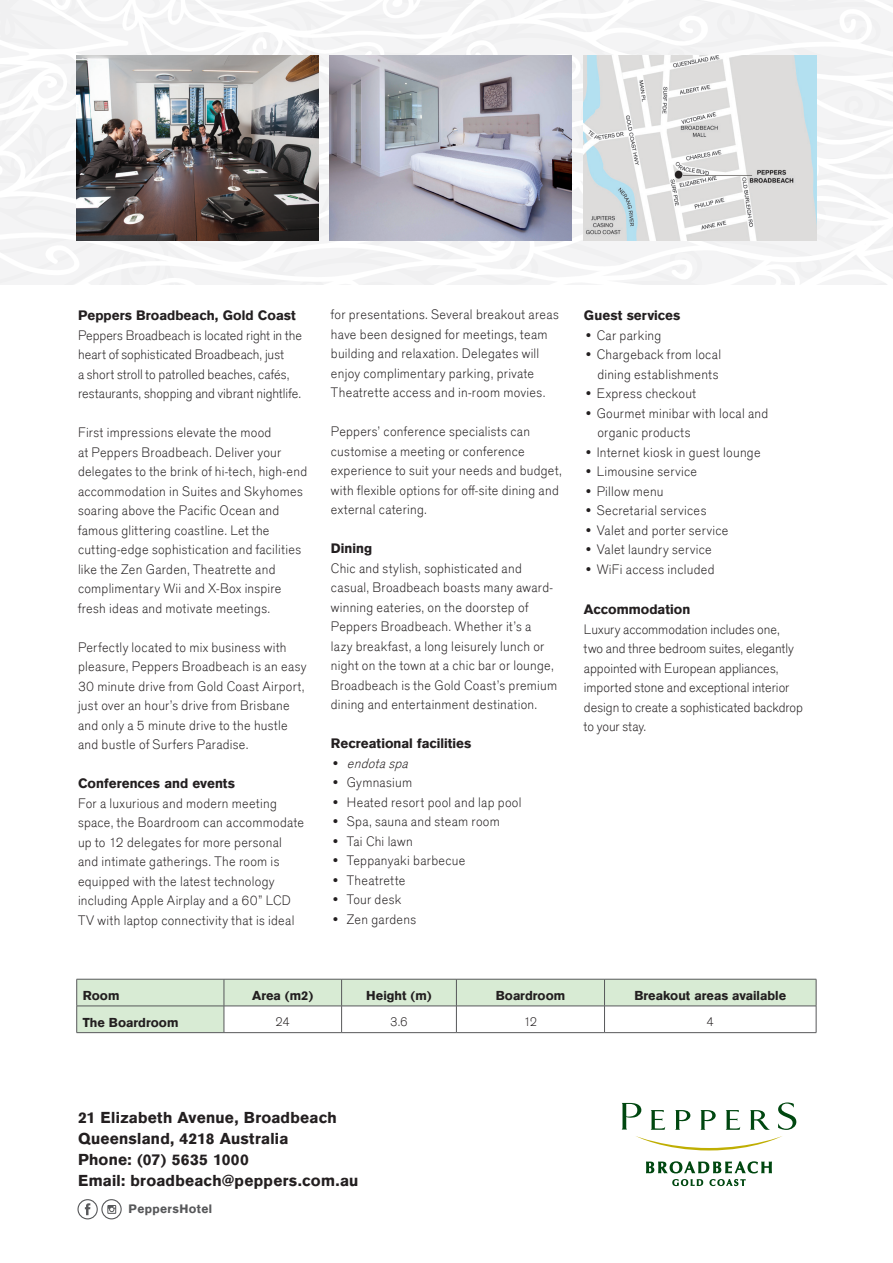
<style>
.page{position:relative;width:893px;height:1263px;background:#fff}
.page>*{position:absolute;margin:0;border:0;box-sizing:border-box;transform-origin:0 0}
.t1{font:700 16.5px/21px "Ancona";letter-spacing:.015em;color:#231f20}
.t2{font:300 14.25px/19.5px "Ancona";letter-spacing:.015em;color:#231f20}
.t3{font:300 14.25px/19.5px "Ancona";letter-spacing:-.005em;color:#231f20}
.t4{font:700 14.25px "Ancona";color:#231f20}
.t5{font:italic 300 14.25px "Ancona";color:#231f20}
.t6{font:700 13.5px "Ancona";color:#231f20}
.t7{font:300 13.5px "Ancona";color:#231f20}
.t8{font:700 12.75px "Ancona";letter-spacing:.03em;color:#57585a}
.s1{font-style:normal}
</style>
<div class="page">
<div style="left:77px;top:1199px;width:21px;height:20px;border:1px solid #57585a;border-radius:50%"></div>
<svg style="left:85px;top:1203px;width:5px;height:12px"></svg>
<div style="left:101px;top:1199px;width:21px;height:20px;border:1px solid #57585a;border-radius:50%"></div>
<svg style="left:107px;top:1205px;width:9px;height:9px"></svg>
<svg style="left:76px;top:979px;width:741px;height:54px"></svg>
<hr style="left:77px;top:1032px;width:147px;height:1px;background:#57585a">
<hr style="left:224px;top:1032px;width:118px;height:1px;background:#57585a">
<hr style="left:342px;top:1032px;width:114px;height:1px;background:#57585a">
<hr style="left:456px;top:1032px;width:148px;height:1px;background:#57585a">
<hr style="left:604px;top:1032px;width:212px;height:1px;background:#57585a">
<svg style="left:0;top:0;width:893px;height:285px;fill:#f4f4f5"></svg>
<img style="left:329px;top:55px;width:243px;height:186px">
<img style="left:584px;top:55px;width:232px;height:186px">
<img style="left:77px;top:55px;width:242px;height:186px">
<svg style="left:636px;top:1136px;width:146px;height:14px"></svg>
<svg style="left:622px;top:1103px;width:19px;height:26px"></svg>
<svg style="left:778px;top:1102px;width:18px;height:28px"></svg>
<svg style="left:750px;top:1110px;width:20px;height:20px"></svg>
<svg style="left:725px;top:1110px;width:15px;height:20px"></svg>
<svg style="left:700px;top:1110px;width:16px;height:20px"></svg>
<svg style="left:675px;top:1110px;width:15px;height:20px"></svg>
<svg style="left:650px;top:1110px;width:15px;height:20px"></svg>
<svg style="left:646px;top:1161px;width:126px;height:25px"></svg>
<p class="t4" style="left:78px;top:305px;width:219px">Peppers Broadbeach, Gold Coast</p>
<p class="t3" style="left:78px;top:324px;width:226px">Peppers Broadbeach is located right in the heart of sophisticated Broadbeach, just<br>a short stroll to patrolled beaches, cafés, restaurants, shopping and vibrant nightlife.</p>
<p class="t2" style="left:78px;top:422px;width:231px">First impressions elevate the mood<br>at Peppers Broadbeach. Deliver your delegates to the brink of hi-tech, high-end accommodation in Suites and Skyhomes soaring above the Pacific Ocean and famous glittering coastline. Let the cutting-edge sophistication and facilities like the Zen Garden, Theatrette and complimentary Wii and X-Box inspire fresh ideas and motivate meetings.</p>
<p class="t2" style="left:78px;top:636px;width:230px">Perfectly located to mix business with pleasure, Peppers Broadbeach is an easy 30 minute drive from Gold Coast Airport, just over an hour’s drive from Brisbane and only a 5 minute drive to the hustle and bustle of Surfers Paradise.</p>
<p class="t4" style="left:78px;top:772px;width:158px">Conferences and events</p>
<p class="t2" style="left:78px;top:792px;width:228px">For a luxurious and modern meeting space, the Boardroom can accommodate up to 12 delegates for more personal and intimate gatherings. The room is equipped with the latest technology including Apple Airplay and a 60” LCD TV with laptop connectivity that is ideal</p>
<p class="t2" style="left:331px;top:304px;width:229px">for presentations. Several breakout areas have been designed for meetings, team building and relaxation. Delegates will enjoy complimentary parking, private Theatrette access and in-room movies.</p>
<p class="t2" style="left:331px;top:421px;width:232px">Peppers’ conference specialists can customise a meeting or conference experience to suit your needs and budget, with flexible options for off-site dining and external catering.</p>
<p class="t4" style="left:331px;top:537px;width:43px">Dining</p>
<p class="t2" style="left:331px;top:557px;width:228px">Chic and stylish, sophisticated and casual, Broadbeach boasts many award&shy;winning eateries, on the doorstep of Peppers Broadbeach. Whether it’s a<br>lazy breakfast, a long leisurely lunch or night on the town at a chic bar or lounge, Broadbeach is the Gold Coast’s premium dining and entertainment destination.</p>
<p class="t4" style="left:331px;top:732px;width:142px">Recreational facilities</p>
<p class="t5" style="left:331px;top:753px;width:83px"><span class="s1">•</span> endotaspa</p>
<p class="t2" style="left:331px;top:772px;width:83px">• Gymnasium</p>
<p class="t2" style="left:331px;top:791px;width:192px">• Heated resort pool and lap pool</p>
<p class="t2" style="left:331px;top:811px;width:170px">• Spa, sauna and steam room</p>
<p class="t2" style="left:331px;top:830px;width:83px">• Tai Chi lawn</p>
<p class="t2" style="left:331px;top:850px;width:136px">• Teppanyaki barbecue</p>
<p class="t2" style="left:331px;top:869px;width:76px">• Theatrette</p>
<p class="t2" style="left:331px;top:889px;width:72px">• Tour desk</p>
<p class="t2" style="left:331px;top:908px;width:87px">• Zen gardens</p>
<p class="t4" style="left:584px;top:304px;width:98px">Guest services</p>
<p class="t2" style="left:584px;top:324px;width:79px">• Car parking</p>
<p class="t2" style="left:584px;top:344px;width:139px;text-align:right">• Chargeback from local dining establishments</p>
<p class="t2" style="left:584px;top:383px;width:114px">• Express checkout</p>
<p class="t2" style="left:597px;top:402px;width:172px;text-indent:-13px">• Gourmet minibar with local and organic products</p>
<p class="t2" style="left:584px;top:441px;width:178px">• Internet kiosk in guest lounge</p>
<p class="t2" style="left:584px;top:461px;width:115px">• Limousine service</p>
<p class="t2" style="left:584px;top:480px;width:81px">• Pillow menu</p>
<p class="t2" style="left:584px;top:500px;width:124px">• Secretarial services</p>
<p class="t2" style="left:584px;top:519px;width:146px">• Valet and porter service</p>
<p class="t2" style="left:584px;top:539px;width:129px">• Valet laundry service</p>
<p class="t2" style="left:584px;top:558px;width:132px">• WiFi access included</p>
<p class="t4" style="left:584px;top:598px;width:108px">Accommodation</p>
<p class="t3" style="left:584px;top:618px;width:221px">Luxury accommodation includes one,<br>two and three bedroom suites, elegantly appointed with European appliances, imported stone and exceptional interior design to create a sophisticated backdrop to your stay.</p>
<p class="t6" style="left:83px;top:985px;width:38px">Room</p>
<p class="t6" style="left:252px;top:985px;width:63px">Area (m2)</p>
<p class="t6" style="left:366px;top:985px;width:67px">Height (m)</p>
<p class="t6" style="left:496px;top:985px;width:71px">Boardroom</p>
<p class="t6" style="left:634px;top:985px;width:153px">Breakout areas available</p>
<p class="t6" style="left:83px;top:1012px;width:97px">The Boardroom</p>
<p class="t7" style="left:276px;top:1012px;width:16px">24</p>
<p class="t7" style="left:390px;top:1012px;width:19px">3.6</p>
<p class="t7" style="left:523px;top:1012px;width:15px">12</p>
<p class="t7" style="left:706px;top:1012px;width:9px">4</p>
<p class="t1" style="left:78px;top:1106px;width:282px">21 Elizabeth Avenue, Broadbeach<br>Queensland, 4218 Australia<br>Phone: (07) 5635 1000<br>Email: broadbeach@peppers.com.au</p>
<p class="t8" style="left:129px;top:1199px;width:85px">PeppersHotel</p>
</div>
